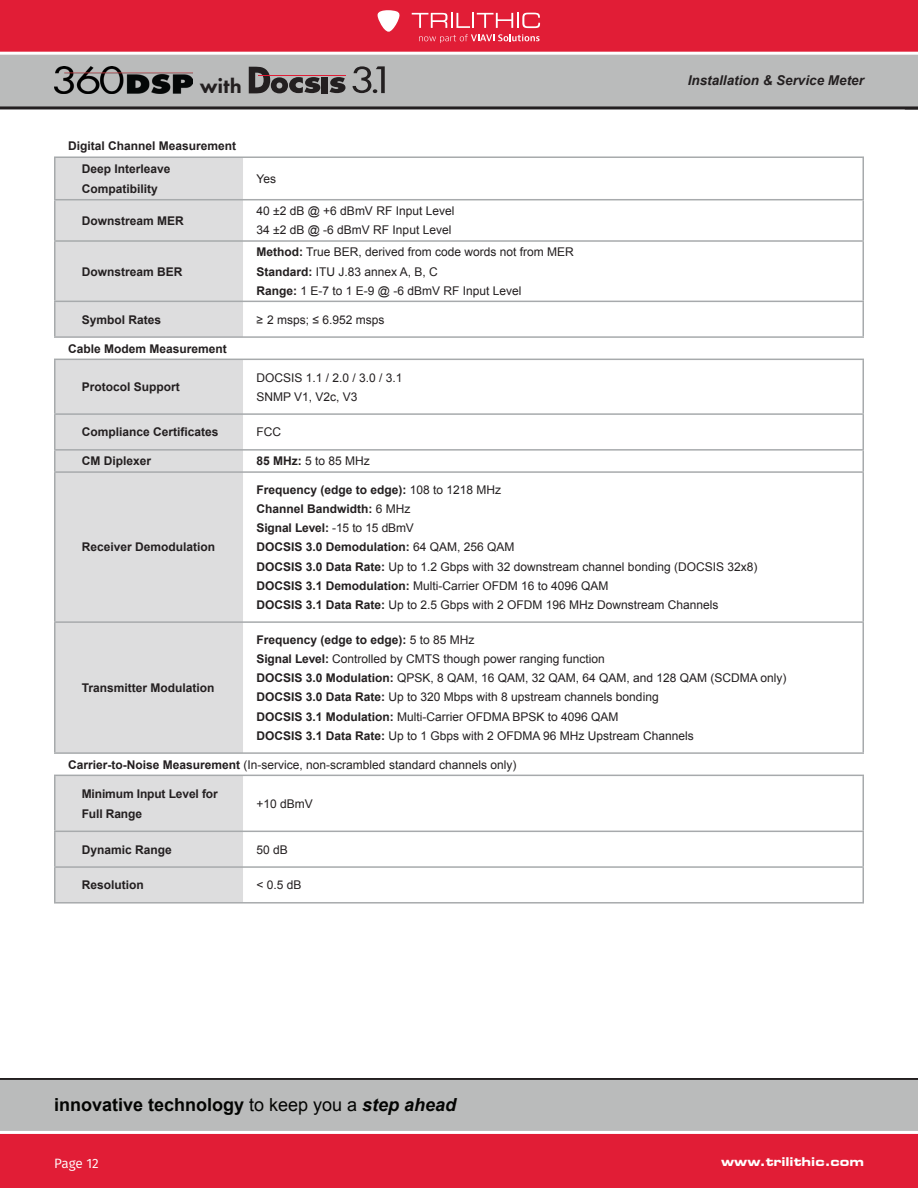
<style>
.page{position:relative;width:918px;height:1188px;background:#fff}
.page>*{position:absolute;margin:0;border:0;box-sizing:border-box;transform-origin:0 0}
.t1{font:800 21px "Futura PT";color:#231f20}
.t2{font:700 18px "Arial";color:#040503}
.t3{font:italic 700 13.5px "Arial";color:#231f20}
.t4{font:13.5px "Fira Sans";letter-spacing:-.01em;color:#fff}
.Table_-_Right_Column{font:12px "Arial";color:#231f20}
.Table_-_Left_Column{font:700 12px/20.2px "Arial";color:#231f20}
.Table_-_Right_Column-2{font:700 12px "Arial";color:#231f20}
.Table_-_Left_Column-2{font:12px "Arial";color:#231f20}
.t5{font:700 expanded 12px "Square 721 BT";color:#fff}
.s1{font-weight:700}
.s2{font-weight:400}
.s3{font-style:italic}
</style>
<div class="page">
<div style="left:0;top:0;width:918px;height:54px;background:#e11d36"></div>
<div style="left:0;top:54px;width:918px;height:54px;background:#babbbb"></div>
<hr style="left:0;top:52px;width:918px;height:3px;background:#fff">
<hr style="left:0;top:106px;width:918px;height:3px;background:#231f20">
<svg style="left:412px;top:13px;width:128px;height:15px"></svg>
<svg style="left:377px;top:10px;width:23px;height:22px"></svg>
<svg style="left:419px;top:34px;width:121px;height:9px"></svg>
<div style="left:0;top:1132px;width:918px;height:56px;background:#e11d36"></div>
<div style="left:0;top:1078px;width:918px;height:54px;background:#babbbb"></div>
<hr style="left:0;top:1131px;width:918px;height:3px;background:#fff">
<hr style="left:0;top:1078px;width:918px;height:2px;background:#231f20">
<img style="left:54px;top:66px;width:139px;height:27px">
<hr style="left:258px;top:75px;width:87px;height:1px;background:#df1d36">
<svg style="left:249px;top:67px;width:71px;height:26px"></svg>
<svg style="left:330px;top:77px;width:15px;height:16px"></svg>
<div style="left:322px;top:77px;width:6px;height:16px;background:#231f20"></div>
<svg style="left:353px;top:66px;width:32px;height:27px"></svg>
<div style="left:55px;top:158px;width:188px;height:744px;background:#ddddde"></div>
<hr style="left:54px;top:301px;width:189px;height:1px;background:#a7aaac">
<hr style="left:54px;top:302px;width:2px;height:34px;background:#a7aaac">
<hr style="left:243px;top:301px;width:621px;height:1px;background:#a7aaac">
<hr style="left:862px;top:302px;width:2px;height:34px;background:#a7aaac">
<hr style="left:54px;top:336px;width:189px;height:2px;background:#a7aaac">
<hr style="left:243px;top:336px;width:621px;height:2px;background:#a7aaac">
<hr style="left:54px;top:359px;width:189px;height:1px;background:#a7aaac">
<hr style="left:54px;top:360px;width:2px;height:53px;background:#a7aaac">
<hr style="left:243px;top:359px;width:621px;height:1px;background:#a7aaac">
<hr style="left:862px;top:360px;width:2px;height:53px;background:#a7aaac">
<hr style="left:54px;top:413px;width:189px;height:2px;background:#a7aaac">
<hr style="left:243px;top:413px;width:621px;height:2px;background:#a7aaac">
<hr style="left:54px;top:156px;width:189px;height:2px;background:#a7aaac">
<hr style="left:243px;top:156px;width:621px;height:2px;background:#a7aaac">
<hr style="left:54px;top:776px;width:2px;height:55px;background:#a7aaac">
<hr style="left:862px;top:776px;width:2px;height:55px;background:#a7aaac">
<hr style="left:862px;top:158px;width:2px;height:41px;background:#a7aaac">
<hr style="left:243px;top:471px;width:621px;height:2px;background:#a7aaac">
<hr style="left:862px;top:832px;width:2px;height:34px;background:#a7aaac">
<hr style="left:862px;top:868px;width:2px;height:34px;background:#a7aaac">
<hr style="left:54px;top:158px;width:2px;height:41px;background:#a7aaac">
<hr style="left:862px;top:200px;width:2px;height:40px;background:#a7aaac">
<hr style="left:54px;top:471px;width:189px;height:2px;background:#a7aaac">
<hr style="left:54px;top:832px;width:2px;height:34px;background:#a7aaac">
<hr style="left:54px;top:868px;width:2px;height:34px;background:#a7aaac">
<hr style="left:54px;top:200px;width:2px;height:40px;background:#a7aaac">
<hr style="left:243px;top:199px;width:621px;height:1px;background:#a7aaac">
<hr style="left:862px;top:451px;width:2px;height:20px;background:#a7aaac">
<hr style="left:243px;top:621px;width:621px;height:2px;background:#a7aaac">
<hr style="left:54px;top:199px;width:189px;height:1px;background:#a7aaac">
<hr style="left:54px;top:451px;width:2px;height:20px;background:#a7aaac">
<hr style="left:862px;top:473px;width:2px;height:148px;background:#a7aaac">
<hr style="left:54px;top:623px;width:2px;height:129px;background:#a7aaac">
<hr style="left:862px;top:623px;width:2px;height:129px;background:#a7aaac">
<hr style="left:54px;top:752px;width:189px;height:2px;background:#a7aaac">
<hr style="left:243px;top:752px;width:621px;height:2px;background:#a7aaac">
<hr style="left:54px;top:775px;width:189px;height:1px;background:#a7aaac">
<hr style="left:243px;top:775px;width:621px;height:1px;background:#a7aaac">
<hr style="left:54px;top:831px;width:189px;height:1px;background:#a7aaac">
<hr style="left:243px;top:831px;width:621px;height:1px;background:#a7aaac">
<hr style="left:54px;top:866px;width:189px;height:2px;background:#a7aaac">
<hr style="left:243px;top:866px;width:621px;height:2px;background:#a7aaac">
<hr style="left:54px;top:902px;width:189px;height:2px;background:#a7aaac">
<hr style="left:243px;top:902px;width:621px;height:2px;background:#a7aaac">
<hr style="left:54px;top:240px;width:189px;height:2px;background:#a7aaac">
<hr style="left:54px;top:242px;width:2px;height:59px;background:#a7aaac">
<hr style="left:243px;top:240px;width:621px;height:2px;background:#a7aaac">
<hr style="left:862px;top:242px;width:2px;height:59px;background:#a7aaac">
<hr style="left:54px;top:473px;width:2px;height:148px;background:#a7aaac">
<hr style="left:54px;top:621px;width:189px;height:2px;background:#a7aaac">
<hr style="left:862px;top:415px;width:2px;height:34px;background:#a7aaac">
<hr style="left:54px;top:415px;width:2px;height:34px;background:#a7aaac">
<hr style="left:54px;top:449px;width:189px;height:2px;background:#a7aaac">
<hr style="left:243px;top:449px;width:621px;height:2px;background:#a7aaac">
<h1 class="t1" style="left:200px;top:73px;width:43px">with</h1>
<p class="Table_-_Left_Column" style="left:68px;top:136px;width:170px">Digital Channel Measurement</p>
<p class="Table_-_Left_Column" style="left:82px;top:159px;width:90px">Deep Interleave<br>Compatibility</p>
<p class="Table_-_Right_Column" style="left:257px;top:170px;width:21px">Yes</p>
<p class="Table_-_Left_Column" style="left:82px;top:211px;width:104px">Downstream MER</p>
<p class="Table_-_Right_Column" style="left:257px;top:203px;width:199px">40 ±2 dB @ +6 dBmV RF Input Level</p>
<p class="Table_-_Right_Column" style="left:257px;top:222px;width:196px">34 ±2 dB @ -6 dBmV RF Input Level</p>
<p class="Table_-_Left_Column" style="left:82px;top:261px;width:102px">Downstream BER</p>
<p class="Table_-_Right_Column" style="left:257px;top:244px;width:319px"><span class="s1">Method:</span> True BER, derived from code words not from MER</p>
<p class="Table_-_Right_Column" style="left:257px;top:263px;width:183px"><span class="s1">Standard:</span> ITU J.83 annex A, B, C</p>
<p class="Table_-_Right_Column" style="left:257px;top:282px;width:266px"><span class="s1">Range:</span> 1 E-7 to 1 E-9 @ -6 dBmV RF Input Level</p>
<p class="Table_-_Left_Column" style="left:82px;top:309px;width:81px">Symbol Rates</p>
<p class="Table_-_Right_Column" style="left:257px;top:311px;width:129px">≥ 2 msps; ≤ 6.952 msps</p>
<p class="Table_-_Left_Column" style="left:68px;top:338px;width:160px">Cable Modem Measurement</p>
<p class="Table_-_Left_Column" style="left:82px;top:377px;width:100px">Protocol Support</p>
<p class="Table_-_Right_Column" style="left:257px;top:369px;width:148px">DOCSIS 1.1 / 2.0 / 3.0 / 3.1</p>
<p class="Table_-_Right_Column" style="left:257px;top:388px;width:103px">SNMP V1, V2c, V3</p>
<p class="Table_-_Left_Column" style="left:82px;top:422px;width:138px">Compliance Certificates</p>
<p class="Table_-_Right_Column" style="left:257px;top:424px;width:26px">FCC</p>
<p class="Table_-_Left_Column" style="left:82px;top:451px;width:71px">CM Diplexer</p>
<p class="Table_-_Right_Column" style="left:257px;top:453px;width:115px"><span class="s1">85 MHz:</span> 5 to 85 MHz</p>
<p class="t3" style="left:688px;top:71px;width:178px">Installation &amp; Service Meter</p>
<p class="Table_-_Left_Column" style="left:82px;top:537px;width:135px">Receiver Demodulation</p>
<p class="Table_-_Right_Column-2" style="left:257px;top:482px;width:246px">Frequency (edge to edge): <span class="s2">108 to 1218 MHz</span></p>
<p class="Table_-_Right_Column-2" style="left:257px;top:501px;width:155px">Channel Bandwidth: <span class="s2">6 MHz</span></p>
<p class="Table_-_Right_Column-2" style="left:257px;top:520px;width:159px">Signal Level: <span class="s2">-15 to 15 dBmV</span></p>
<p class="Table_-_Right_Column-2" style="left:257px;top:539px;width:260px">DOCSIS 3.0 Demodulation: <span class="s2">64 QAM, 256 QAM</span></p>
<p class="Table_-_Right_Column" style="left:257px;top:558px;width:502px"><span class="s1">DOCSIS 3.0 Data Rate:</span> Up to 1.2 Gbps with 32 downstream channel bonding (DOCSIS 32x8)</p>
<p class="Table_-_Right_Column" style="left:257px;top:577px;width:354px"><span class="s1">DOCSIS 3.1 Demodulation:</span> Multi-Carrier OFDM 16 to 4096 QAM</p>
<p class="Table_-_Right_Column" style="left:257px;top:596px;width:464px"><span class="s1">DOCSIS 3.1 Data Rate:</span> Up to 2.5 Gbps with 2 OFDM 196 MHz Downstream Channels</p>
<p class="Table_-_Right_Column-2" style="left:257px;top:632px;width:220px">Frequency (edge to edge): <span class="s2">5 to 85 MHz</span></p>
<p class="Table_-_Right_Column" style="left:257px;top:651px;width:350px"><span class="s1">Signal Level:</span> Controlled by CMTS though power ranging function</p>
<p class="Table_-_Right_Column" style="left:257px;top:670px;width:532px"><span class="s1">DOCSIS 3.0 Modulation:</span> QPSK, 8 QAM, 16 QAM, 32 QAM, 64 QAM, and 128 QAM (SCDMA only)</p>
<p class="Table_-_Right_Column" style="left:257px;top:689px;width:404px"><span class="s1">DOCSIS 3.0 Data Rate:</span> Up to 320 Mbps with 8 upstream channels bonding</p>
<p class="Table_-_Right_Column" style="left:257px;top:708px;width:364px"><span class="s1">DOCSIS 3.1 Modulation:</span> Multi-Carrier OFDMA BPSK to 4096 QAM</p>
<p class="Table_-_Right_Column" style="left:257px;top:727px;width:439px"><span class="s1">DOCSIS 3.1 Data Rate:</span> Up to 1 Gbps with 2 OFDMA 96 MHz Upstream Channels</p>
<p class="Table_-_Left_Column-2" style="left:68px;top:756px;width:450px"><span class="s1">Carrier-to-Noise Measurement</span> (In-service, non-scrambled standard channels only)</p>
<p class="Table_-_Left_Column" style="left:82px;top:783px;width:138px">Minimum Input Level for<br>Full Range</p>
<p class="Table_-_Right_Column" style="left:257px;top:795px;width:58px">+10 dBmV</p>
<p class="Table_-_Left_Column" style="left:82px;top:839px;width:92px">Dynamic Range</p>
<p class="Table_-_Right_Column" style="left:257px;top:841px;width:33px">50 dB</p>
<p class="Table_-_Left_Column" style="left:82px;top:875px;width:64px">Resolution</p>
<p class="Table_-_Right_Column" style="left:257px;top:877px;width:47px">&lt; 0.5 dB</p>
<p class="Table_-_Left_Column" style="left:82px;top:678px;width:134px">Transmitter Modulation</p>
<h2 class="t2" style="left:54px;top:1093px;width:404px">innovative technology <span class="s2">to keep you a</span> <span class="s3">step ahead</span></h2>
<p class="t4" style="left:54px;top:1154px;width:46px">Page 12</p>
<p class="t5" style="left:721px;top:1155px;width:145px">www.trilithic.com</p>
</div>
